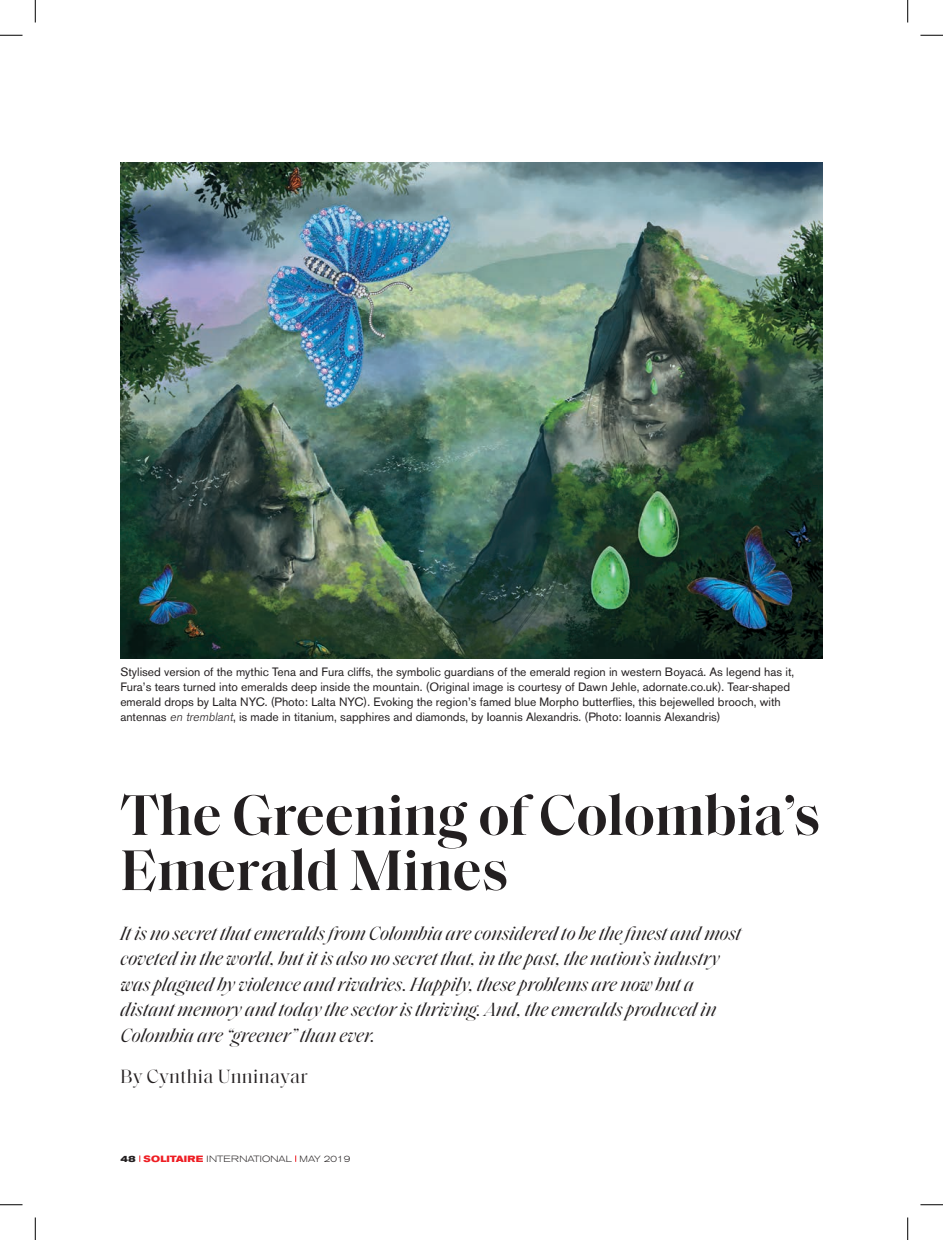
<style>
.page{position:relative;width:943px;height:1240px;background:#fff}
.page>*{position:absolute;margin:0;border:0;box-sizing:border-box;transform-origin:0 0}
.t1{font:600 58.2px/55.1px "Saol Display";color:#231f20}
.t2{font:italic 19.5px/25.5px "Saol Display";color:#231f20}
.t3{font:19.5px "Saol Display";letter-spacing:.025em;color:#231f20}
.t4{font:12px/15px "Akzidenz Grotesk BE";color:#231f20}
.t5{font:300 expanded 9px "Akzidenz Grotesk BE";color:#231f20}
.s1{font-weight:300;font-style:italic}
.s2{font-weight:700}
.s3{font-weight:700;color:#ee1d23}
</style>
<div class="page">
<img style="left:120px;top:163px;width:702px;height:496px">
<svg style="left:0;top:35px;width:22px;height:1px"></svg>
<svg style="left:920px;top:35px;width:22px;height:1px"></svg>
<svg style="left:0;top:1204px;width:22px;height:1px"></svg>
<svg style="left:920px;top:1204px;width:22px;height:1px"></svg>
<svg style="left:35px;top:0;width:1px;height:22px"></svg>
<svg style="left:35px;top:1217px;width:1px;height:23px"></svg>
<svg style="left:907px;top:0;width:1px;height:22px"></svg>
<svg style="left:907px;top:1217px;width:1px;height:23px"></svg>
<p class="t4" style="left:120px;top:664px;width:675px">Stylised version of the mythic Tena and Fura cliffs, the symbolic guardians of the emerald region in western Boyacá. As legend has it, Fura’s tears turned into emeralds deep inside the mountain. (Original image is courtesy of Dawn Jehle, adornate.co.uk). Tear-shaped emerald drops by Lalta NYC. (Photo: Lalta NYC). Evoking the region’s famed blue Morpho butterflies, this bejewelled brooch, with antennas <span class="s1">en tremblant</span>, is made in titanium, sapphires and diamonds, by Ioannis Alexandris. (Photo: Ioannis Alexandris)</p>
<p class="t1" style="left:120px;top:783px;width:701px">The Greening of Colombia’s<br>Emerald Mines</p>
<p class="t2" style="left:120px;top:919px;width:622px">It is no secret that emeralds from Colombia are considered to be the finest and most coveted in the world, but it is also no secret that, in the past, the nation’s industry was plagued by violence and rivalries. Happily, these problems are now but a distant memory and today the sector is thriving. And, the emeralds produced in Colombia are “greener” than ever.</p>
<p class="t3" style="left:120px;top:1062px;width:188px">By Cynthia Unninayar</p>
<p class="t5" style="left:120px;top:1153px;width:231px"><span class="s2">48</span> <span class="s3">SOLITAIRE</span> INTERNATIONAL MAY 2019</p>
</div>
